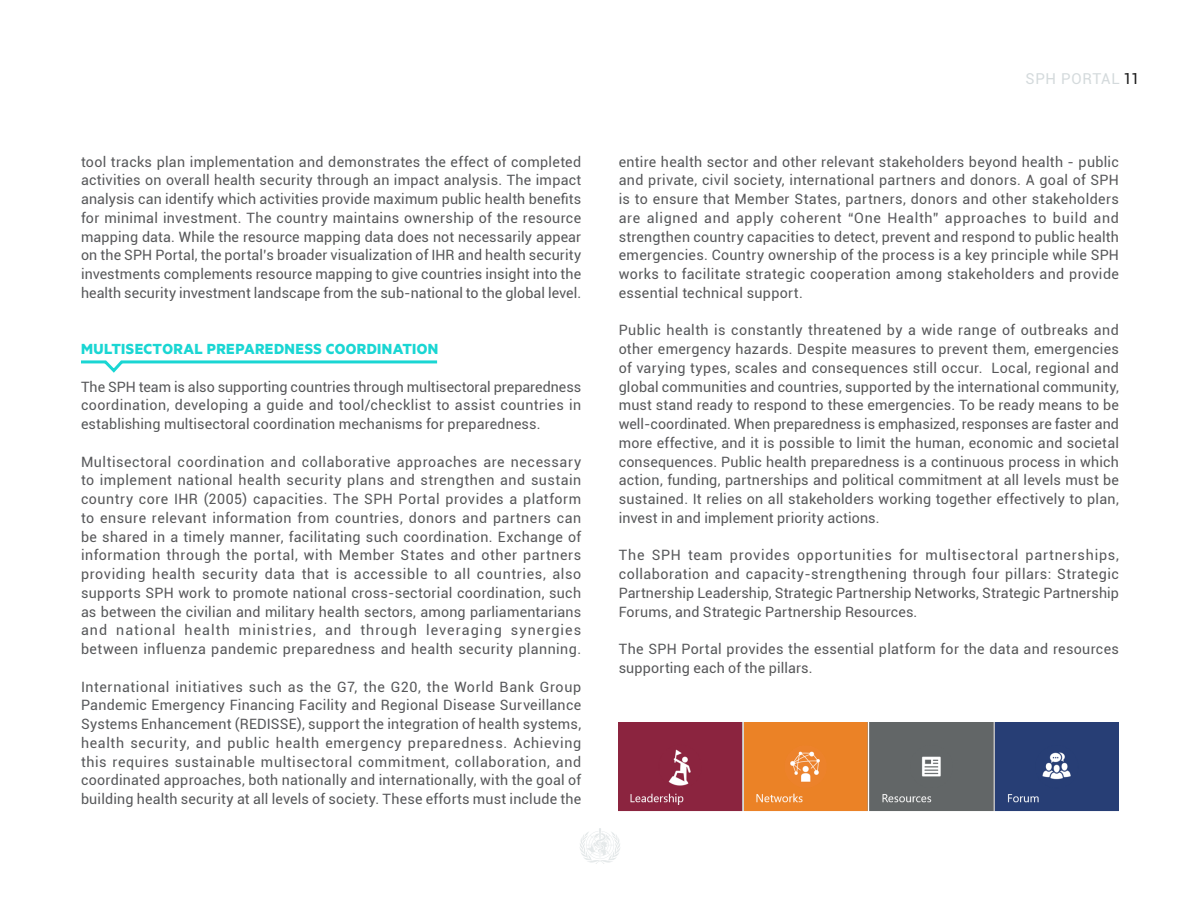
<style>
.page{position:relative;width:1200px;height:900px;background:#fff}
.page>*{position:absolute;margin:0;border:0;box-sizing:border-box;transform-origin:0 0}
.T3_Intertitres{font:700 16.5px "Metric";letter-spacing:.03em;color:#1ad6d3}
.t1{font:15px "Roboto";letter-spacing:.045em;color:#d4dadc}
.P__texte_courant{font:14.25px/18.8px "Roboto";letter-spacing:.015em;color:#57585a;text-align:justify}
.s1{color:#1a1a1a}
</style>
<div class="page">
<svg style="left:580px;top:828px;width:40px;height:36px"></svg>
<svg style="left:81px;top:360px;width:357px;height:13px"></svg>
<img style="left:619px;top:722px;width:500px;height:90px">
<p class="P__texte_courant" style="left:81px;top:152px;width:502px">tool tracks plan implementation and demonstrates the effect of completed activities on overall health security through an impact analysis. The impact analysis can identify which activities provide maximum public health benefits for minimal investment. The country maintains ownership of the resource mapping data. While the resource mapping data does not necessarily appear on the SPH Portal, the portal’s broader visualization of IHR and health security investments complements resource mapping to give countries insight into the health security investment landscape from the sub-national to the global level.</p>
<p class="T3_Intertitres" style="left:81px;top:339px;width:359px">MULTISECTORAL PREPAREDNESS COORDINATION</p>
<p class="P__texte_courant" style="left:81px;top:377px;width:502px">The SPH team is also supporting countries through multisectoral preparedness coordination, developing a guide and tool/checklist to assist countries in establishing multisectoral coordination mechanisms for preparedness.</p>
<p class="P__texte_courant" style="left:81px;top:452px;width:502px">Multisectoral coordination and collaborative approaches are necessary to implement national health security plans and strengthen and sustain country core IHR (2005) capacities. The SPH Portal provides a platform to ensure relevant information from countries, donors and partners can be shared in a timely manner, facilitating such coordination. Exchange of information through the portal, with Member States and other partners providing health security data that is accessible to all countries, also supports SPH work to promote national cross-sectorial coordination, such as between the civilian and military health sectors, among parliamentarians and national health ministries, and through leveraging synergies between influenza pandemic preparedness and health security planning.</p>
<p class="P__texte_courant" style="left:81px;top:677px;width:502px">International initiatives such as the G7, the G20, the World Bank Group Pandemic Emergency Financing Facility and Regional Disease Surveillance Systems Enhancement (REDISSE), support the integration of health systems, health security, and public health emergency preparedness. Achieving this requires sustainable multisectoral commitment, collaboration, and coordinated approaches, both nationally and internationally, with the goal of building health security at all levels of society. These efforts must include the</p>
<p class="t1" style="left:1026px;top:68px;width:115px">SPH PORTAL <span class="s1">11</span></p>
<p class="P__texte_courant" style="left:619px;top:152px;width:502px">entire health sector and other relevant stakeholders beyond health - public and private, civil society, international partners and donors. A goal of SPH is to ensure that Member States, partners, donors and other stakeholders are aligned and apply coherent “One Health” approaches to build and strengthen country capacities to detect, prevent and respond to public health emergencies. Country ownership of the process is a key principle while SPH works to facilitate strategic cooperation among stakeholders and provide essential technical support.</p>
<p class="P__texte_courant" style="left:619px;top:320px;width:502px">Public health is constantly threatened by a wide range of outbreaks and other emergency hazards. Despite measures to prevent them, emergencies of varying types, scales and consequences still occur. Local, regional and global communities and countries, supported by the international community, must stand ready to respond to these emergencies. To be ready means to be well-coordinated. When preparedness is emphasized, responses are faster and more effective, and it is possible to limit the human, economic and societal consequences. Public health preparedness is a continuous process in which action, funding, partnerships and political commitment at all levels must be sustained. It relies on all stakeholders working together effectively to plan, invest in and implement priority actions.</p>
<p class="P__texte_courant" style="left:619px;top:545px;width:502px">The SPH team provides opportunities for multisectoral partnerships, collaboration and capacity-strengthening through four pillars: Strategic Partnership Leadership, Strategic Partnership Networks, Strategic Partnership Forums, and Strategic Partnership Resources.</p>
<p class="P__texte_courant" style="left:619px;top:639px;width:502px">The SPH Portal provides the essential platform for the data and resources supporting each of the pillars.</p>
</div>
